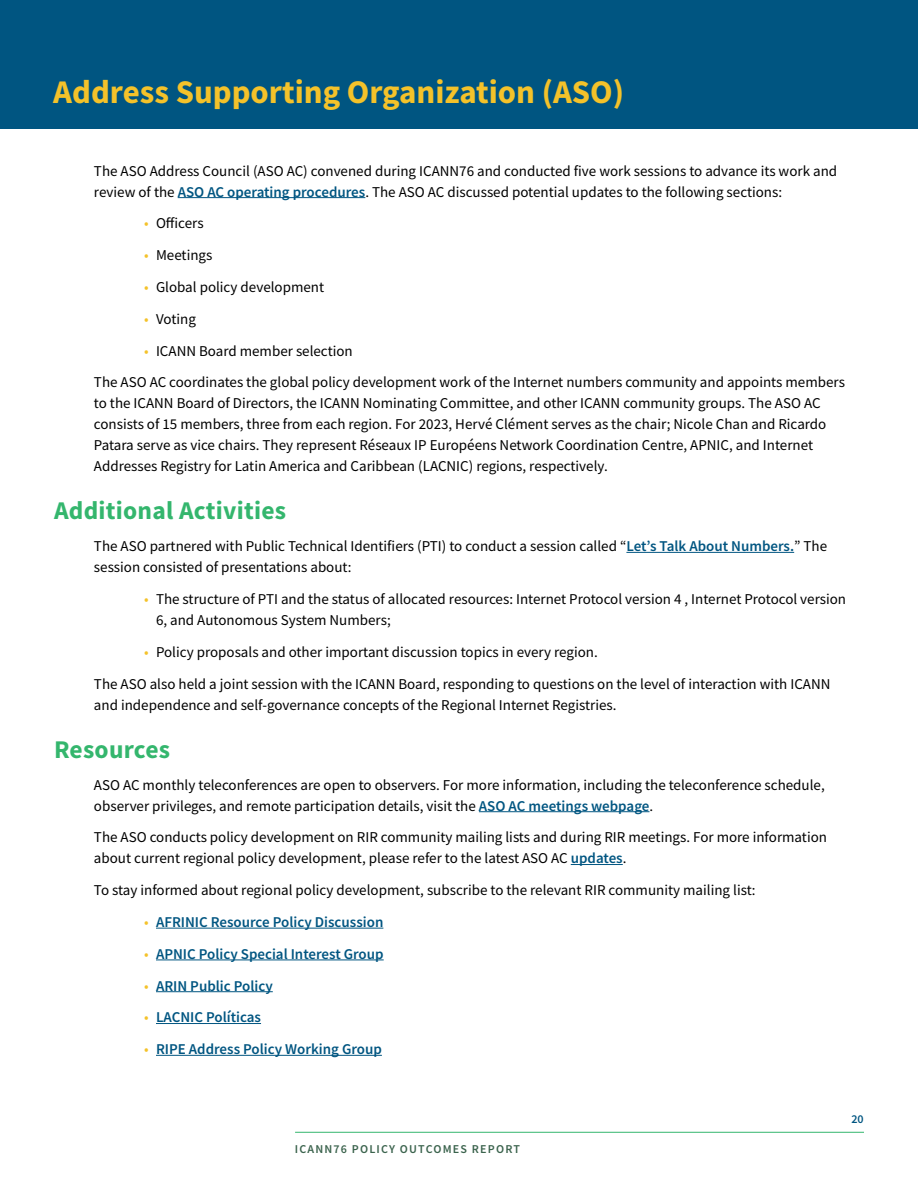
<style>
.page{position:relative;width:918px;height:1188px;background:#fff}
.page>*{position:absolute;margin:0;border:0;box-sizing:border-box;transform-origin:0 0}
.t1{font:700 33px "Source Sans Pro";color:#f4c22a}
.t2{font:700 25.5px "Source Sans Pro";letter-spacing:.01em;color:#34b66d}
.t3{font:15px/21px "Source Sans Pro";color:#000}
.t4{font:600 15px "Source Sans Pro";color:#005581}
.t5{font:600 12px "Source Sans Pro";letter-spacing:.1em;color:#3b634d}
.t6{font:600 12px "Source Sans Pro";color:#005581}
.s1{font-weight:600;color:#005581}
.s2{color:#f4c22a}
.s3{font-weight:400;color:#f4c22a}
</style>
<div class="page">
<hr style="left:295px;top:1132px;width:569px;height:1px;background:#34b66d">
<div style="left:0;top:0;width:918px;height:129px;background:#005581"></div>
<hr style="left:178px;top:197px;width:187px;height:1px;background:#005581">
<hr style="left:626px;top:552px;width:168px;height:1px;background:#005581">
<hr style="left:479px;top:811px;width:171px;height:1px;background:#005581">
<hr style="left:571px;top:864px;width:52px;height:1px;background:#005581">
<hr style="left:156px;top:928px;width:227px;height:1px;background:#005581">
<hr style="left:156px;top:960px;width:228px;height:1px;background:#005581">
<hr style="left:156px;top:991px;width:117px;height:1px;background:#005581">
<hr style="left:156px;top:1023px;width:105px;height:1px;background:#005581">
<hr style="left:156px;top:1055px;width:226px;height:1px;background:#005581">
<h1 class="t1" style="left:53px;top:70px;width:572px">Address Supporting Organization (ASO)</h1>
<p class="t3" style="left:94px;top:160px;width:745px">The ASO Address Council (ASO AC) convened during ICANN76 and conducted five work sessions to advance its work and review of the <span class="s1">ASO AC operating procedures</span>. The ASO AC discussed potential updates to the following sections:</p>
<p class="t3" style="left:144px;top:213px;width:61px"><span class="s2">•</span> Officers</p>
<p class="t3" style="left:144px;top:245px;width:70px"><span class="s2">•</span> Meetings</p>
<p class="t3" style="left:144px;top:276px;width:182px"><span class="s2">•</span> Global policy development</p>
<p class="t3" style="left:144px;top:308px;width:53px"><span class="s2">•</span> Voting</p>
<p class="t3" style="left:94px;top:335px;width:753px;line-height:31.8px;text-indent:50px"><span class="s2">•</span> ICANN Board member selection<br>The ASO AC coordinates the global policy development work of the Internet numbers community and appoints members</p>
<p class="t3" style="left:94px;top:393px;width:734px">to the ICANN Board of Directors, the ICANN Nominating Committee, and other ICANN community groups. The ASO AC consists of 15 members, three from each region. For 2023, Hervé Clément serves as the chair; Nicole Chan and Ricardo Patara serve as vice chairs. They represent Réseaux IP Européens Network Coordination Centre, APNIC, and Internet Addresses Registry for Latin America and Caribbean (LACNIC) regions, respectively.</p>
<h2 class="t2" style="left:54px;top:494px;width:234px">Additional Activities</h2>
<p class="t3" style="left:94px;top:536px;width:735px">The ASO partnered with Public Technical Identifiers (PTI) to conduct a session called “<span class="s1">Let’s Talk About Numbers.</span>” The session consisted of presentations about:</p>
<p class="t3" style="left:156px;top:588px;width:692px;text-indent:-12px"><span class="s2">•</span> The structure of PTI and the status of allocated resources: Internet Protocol version 4 , Internet Protocol version<br>6, and Autonomous System Numbers;</p>
<p class="t3" style="left:94px;top:636px;width:738px;line-height:31.8px;text-indent:50px"><span class="s2">•</span> Policy proposals and other important discussion topics in every region.<br>The ASO also held a joint session with the ICANN Board, responding to questions on the level of interaction with ICANN</p>
<p class="t3" style="left:94px;top:694px;width:524px">and independence and self-governance concepts of the Regional Internet Registries.</p>
<h2 class="t2" style="left:54px;top:732px;width:118px">Resources</h2>
<p class="t3" style="left:94px;top:774px;width:732px">ASO AC monthly teleconferences are open to observers. For more information, including the teleconference schedule, observer privileges, and remote participation details, visit the <span class="s1">ASO AC meetings webpage</span>.</p>
<p class="t3" style="left:94px;top:827px;width:735px">The ASO conducts policy development on RIR community mailing lists and during RIR meetings. For more information about current regional policy development, please refer to the latest ASO AC <span class="s1">updates</span>.</p>
<p class="t3" style="left:94px;top:880px;width:663px">To stay informed about regional policy development, subscribe to the relevant RIR community mailing list:</p>
<p class="t4" style="left:144px;top:912px;width:241px"><span class="s3">•</span> AFRINIC Resource Policy Discussion</p>
<p class="t4" style="left:144px;top:944px;width:241px"><span class="s3">•</span> APNIC Policy Special Interest Group</p>
<p class="t4" style="left:144px;top:976px;width:130px"><span class="s3">•</span> ARIN Public Policy</p>
<p class="t4" style="left:144px;top:1008px;width:119px"><span class="s3">•</span> LACNIC Políticas</p>
<p class="t4" style="left:144px;top:1039px;width:239px"><span class="s3">•</span> RIPE Address Policy Working Group</p>
<p class="t5" style="left:295px;top:1141px;width:227px">ICANN76 POLICY OUTCOMES REPORT</p>
<p class="t6" style="left:851px;top:1111px;width:14px">20</p>
</div>
